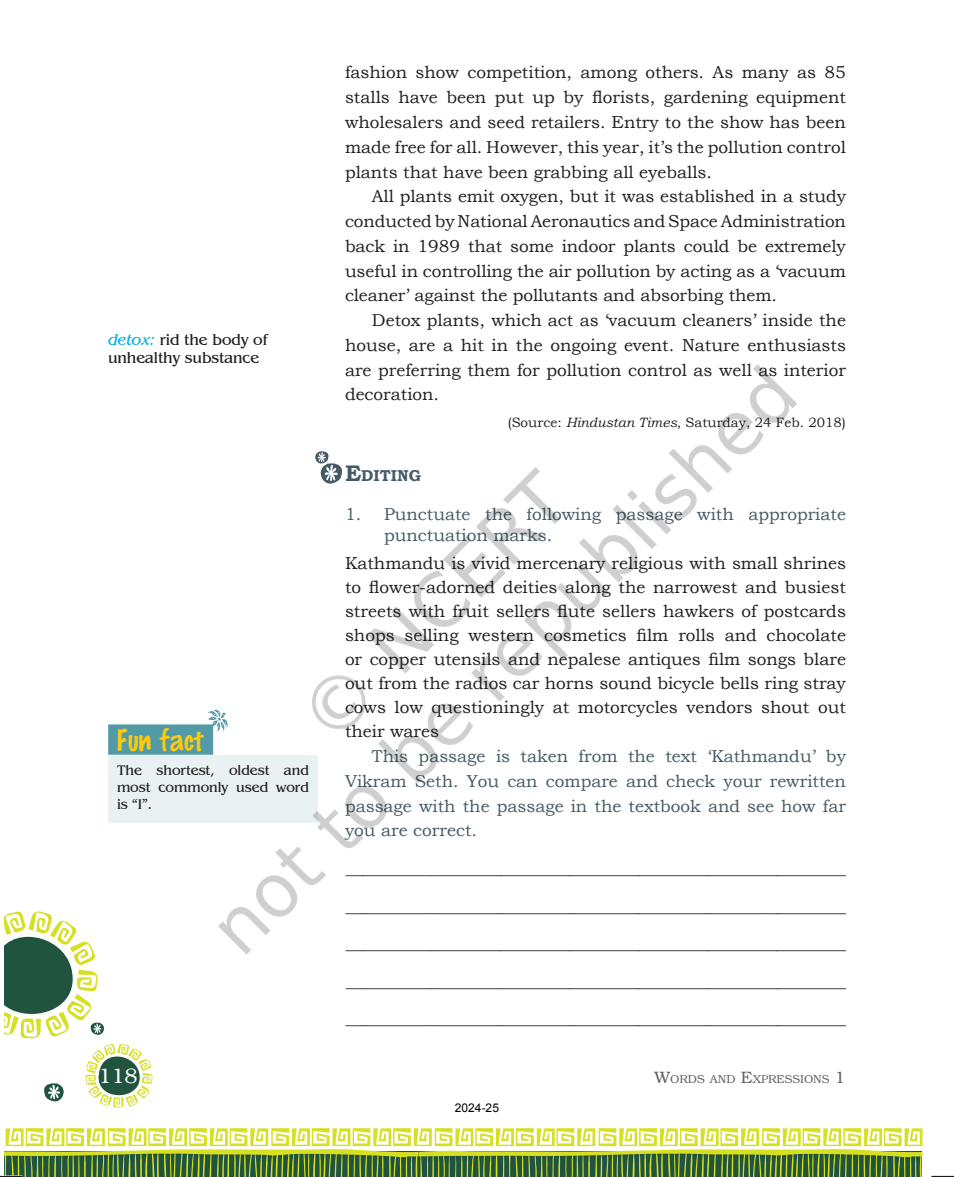
<style>
.page{position:relative;width:954px;height:1177px;background:#fff}
.page>*{position:absolute;margin:0;border:0;box-sizing:border-box;transform-origin:0 0}
.t1{font:30px "Marking Pen";color:#feca0a}
.t2{font:21px "Bookman";color:#fff}
.t3{font:17.25px/24.8px "Bookman Old Style";color:#231f20;text-align:justify}
.t4{font:17.25px/24.8px "Bookman Old Style";color:#465a64}
.t5{font:15.75px/18.9px "Benguiat IT Cby BT";color:#231f20}
.t6{font:700 15.75px "Bookman Old Style";color:#465a64}
.t7{font:14.25px/17.1px "Benguiat IT Cby BT";color:#231f20;text-align:justify}
.t8{font:13.5px "Bookman Old Style";color:#231f20}
.t9{font:12px "Arial";color:#000}
.t10{font:300 11.55px "Bookman";color:#636366}
.s1{font-style:italic;color:#00aee8}
.s2{font-family:"Bookman Old Style"}
.s3{font-style:italic}
.s4{font-size:22.5px}
.s5{font-size:16.5px}
</style>
<div class="page">
<svg style="left:4px;top:911px;width:16px;height:124px"></svg>
<svg style="left:934px;top:1175px;width:20px;height:1px"></svg>
<svg style="left:0;top:1128px;width:922px;height:49px"></svg>
<img style="left:20px;top:724px;width:914px;height:452px">
<img style="left:116px;top:364px;width:699px;height:624px">
<p class="t5" style="left:108px;top:329px;width:161px"><span class="s1">detox:</span> rid the body of unhealthy substance</p>
<h1 class="t1" style="left:117px;top:723px;width:89px">Fun fact</h1>
<p class="t7" style="left:117px;top:761px;width:194px">The shortest, oldest and most commonly used word is <span class="s2">“</span>I<span class="s2">”</span>.</p>
<p class="t3" style="left:345px;top:60px;width:502px">fashion show competition, among others. As many as 85 stalls have been put up by florists, gardening equipment wholesalers and seed retailers. Entry to the show has been made free for all. However, this year, it’s the pollution control plants that have been grabbing all eyeballs.</p>
<p class="t3" style="left:345px;top:184px;width:503px;text-indent:27px">All plants emit oxygen, but it was established in a study conducted by National Aeronautics and Space Administration back in 1989 that some indoor plants could be extremely useful in controlling the air pollution by acting as a ‘vacuum cleaner’ against the pollutants and absorbing them.</p>
<p class="t3" style="left:345px;top:308px;width:503px;text-indent:27px">Detox plants, which act as ‘vacuum cleaners’ inside the house, are a hit in the ongoing event. Nature enthusiasts are preferring them for pollution control as well as interior decoration.</p>
<p class="t8" style="left:508px;top:414px;width:340px">(Source: <span class="s3">Hindustan Times</span>, Saturday, 24 Feb. 2018)</p>
<p class="t6" style="left:345px;top:464px;width:78px"><span class="s4">E</span>diting</p>
<p class="t4" style="left:384px;top:504px;width:464px;line-height:20.7px;text-indent:-39px">1. Punctuate the following passage with appropriate punctuation marks.</p>
<p class="t3" style="left:345px;top:551px;width:503px;line-height:24px">Kathmandu is vivid mercenary religious with small shrines to flower-adorned deities along the narrowest and busiest streets with fruit sellers flute sellers hawkers of postcards shops selling western cosmetics film rolls and chocolate or copper utensils and nepalese antiques film songs blare out from the radios car horns sound bicycle bells ring stray cows low questioningly at motorcycles vendors shout out their wares</p>
<p class="t4" style="left:345px;top:744px;width:503px;text-align:justify;text-indent:27px">This passage is taken from the text ‘Kathmandu’ by Vikram Seth. You can compare and check your rewritten passage with the passage in the textbook and see how far you are correct.</p>
<p class="t3" style="left:346px;top:849px;width:502px;line-height:37.5px">__________________________________________________________ __________________________________________________________ __________________________________________________________ __________________________________________________________ __________________________________________________________</p>
<p class="t2" style="left:99px;top:1063px;width:41px">118</p>
<p class="t10" style="left:654px;top:1072px;width:192px"><span class="s5">W</span>ORDS AND <span class="s5">E</span>XPRESSIONS <span class="s5">1</span></p>
<p class="t9" style="left:455px;top:1099px;width:46px">2024-25</p>
</div>
